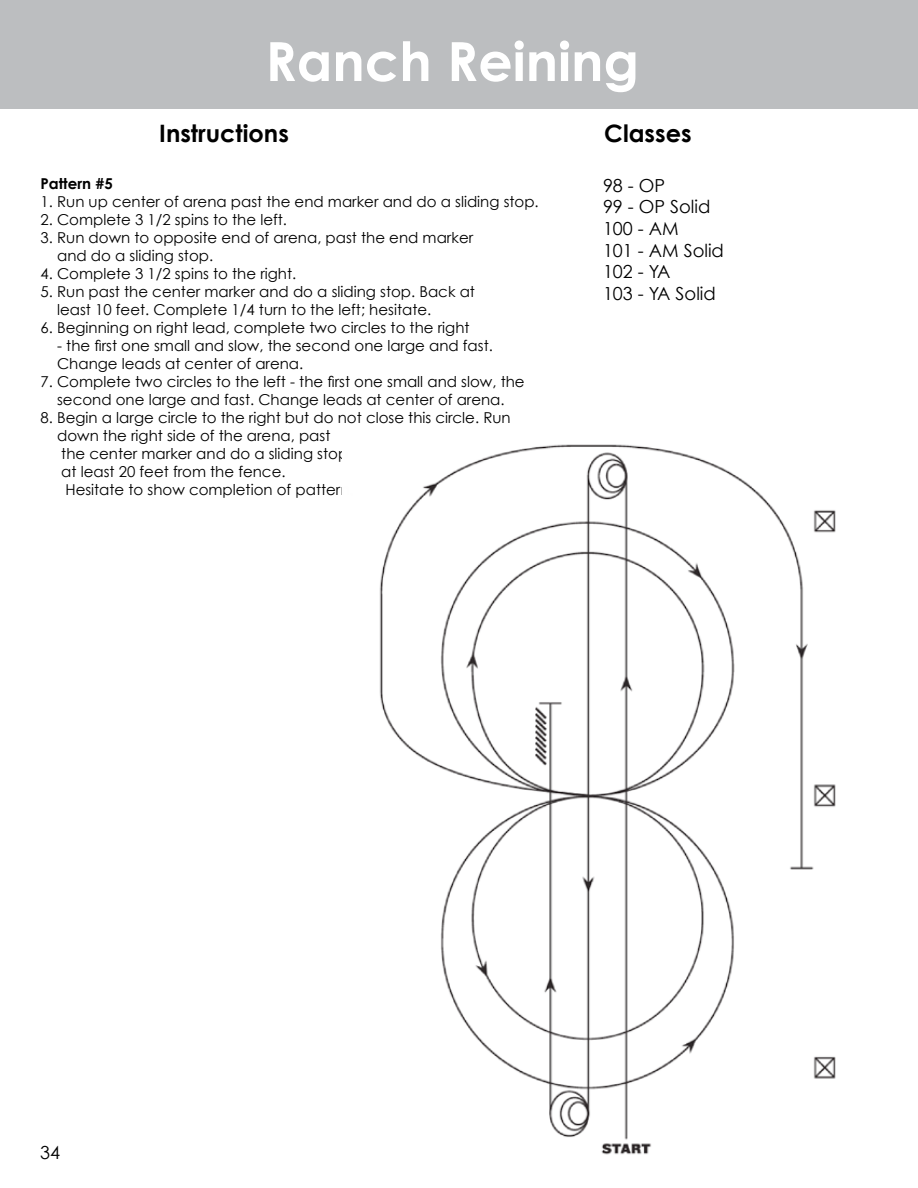
<style>
.page{position:relative;width:918px;height:1188px;background:#fff}
.page>*{position:absolute;margin:0;border:0;box-sizing:border-box;transform-origin:0 0}
.t1{font:700 54px "Century Gothic";color:#fff}
.t2{font:700 24px "Century Gothic";color:#000}
.t3{font:18px/21.6px "Century Gothic";color:#000}
.t4{font:15px/18px "Century Gothic";color:#000}
.t5{font:700 15px "Century Gothic";color:#000}
</style>
<div class="page">
<div style="left:0;top:0;width:918px;height:109px;background:#bcbec0"></div>
<img style="left:379px;top:444px;width:457px;height:711px">
<h1 class="t1" style="left:265px;top:27px;width:375px">Ranch Reining</h1>
<h2 class="t2" style="left:159px;top:118px;width:131px">Instructions</h2>
<h2 class="t2" style="left:604px;top:118px;width:89px">Classes</h2>
<p class="t5" style="left:40px;top:175px;width:74px">Pattern #5</p>
<p class="t4" style="left:40px;top:193px;width:500px">1. Run up center of arena past the end marker and do a sliding stop.</p>
<p class="t4" style="left:40px;top:211px;width:248px">2. Complete 3 1/2 spins to the left.</p>
<p class="t4" style="left:57px;top:229px;width:418px;text-indent:-17px">3. Run down to opposite end of arena, past the end marker and do a sliding stop.</p>
<p class="t4" style="left:40px;top:265px;width:257px">4. Complete 3 1/2 spins to the right.</p>
<p class="t4" style="left:57px;top:283px;width:419px;text-indent:-17px">5. Run past the center marker and do a sliding stop. Back at least 10 feet. Complete 1/4 turn to the left; hesitate.</p>
<p class="t4" style="left:40px;top:319px;width:431px">6. Beginning on right lead, complete two circles to the right</p>
<p class="t4" style="left:57px;top:337px;width:437px">- the first one small and slow, the second one large and fast.<br>Change leads at center of arena.</p>
<p class="t4" style="left:40px;top:373px;width:486px;text-align:center">7. Complete two circles to the left - the first one small and slow, the second one large and fast. Change leads at center of arena.</p>
<p class="t4" style="left:40px;top:409px;width:472px">8. Begin a large circle to the right but do not close this circle. Run</p>
<p class="t4" style="left:57px;top:427px;width:275px">down the right side of the arena, past</p>
<p class="t4" style="left:61px;top:445px;width:288px">the center marker and do a sliding stop</p>
<p class="t4" style="left:61px;top:463px;width:226px">at least 20 feet from the fence.</p>
<p class="t4" style="left:65px;top:481px;width:290px">Hesitate to show completion of pattern.</p>
<p class="t3" style="left:603px;top:174px;width:122px">98 - OP<br>99 - OP Solid<br>100 - AM<br>101 - AM Solid<br>102 - YA<br>103 - YA Solid</p>
<p class="t3" style="left:40px;top:1142px;width:21px">34</p>
</div>
